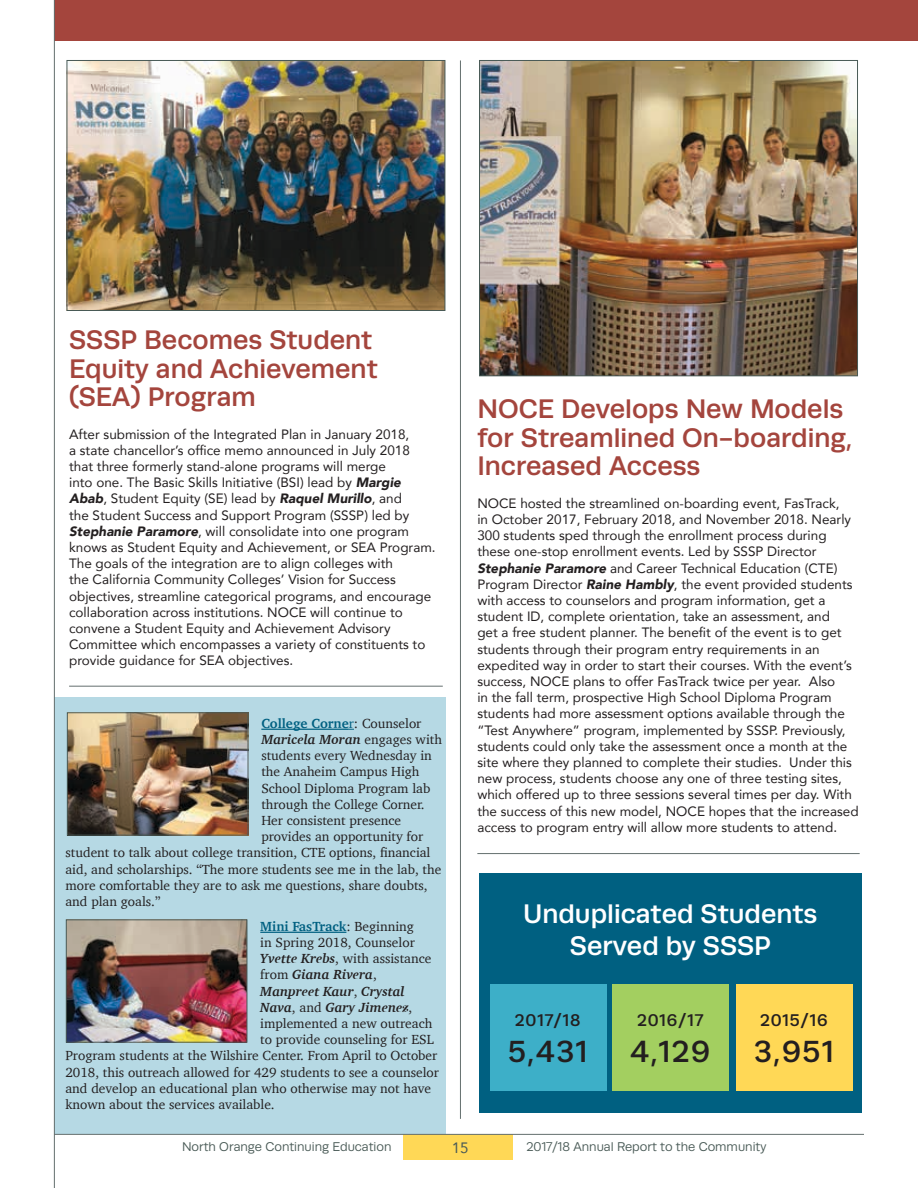
<style>
.page{position:relative;width:918px;height:1188px;background:#fff}
.page>*{position:absolute;margin:0;border:0;box-sizing:border-box;transform-origin:0 0}
.t1{font:500 30.6px "Runda";letter-spacing:.05em;color:#231f20}
.t2{font:500 27px/28.5px "Runda";color:#a4453d}
.t3{font:500 27px/32.4px "Runda";color:#fff;text-align:center}
.t4{font:500 17.1px "Runda";letter-spacing:.05em;color:#231f20}
.t5{font:15px "Avenir";color:#495a56}
.t6{font:13.5px/16.2px "Avenir";color:#231f20}
.t7{font:13.5px "Charter";color:#231f20}
.t8{font:italic 700 13.5px "Charter";color:#231f20}
.t9{font:700 13.5px "Charter";color:#006081}
.t10{font:12.75px "Runda";color:#495a56}
.s1{font-weight:900;font-style:italic}
.s2{font-weight:400}
.s3{font-weight:400;color:#231f20}
.s4{font-weight:400;font-style:normal}
.s5{font-weight:700;font-style:italic}
</style>
<div class="page">
<div style="left:54px;top:698px;width:392px;height:436px;background:#b6d9e4"></div>
<div style="left:480px;top:873px;width:382px;height:239px;background:#006081"></div>
<div style="left:54px;top:0;width:864px;height:40px;background:#a4453d"></div>
<hr style="left:0;top:0;width:1px;height:162px;background:#a4453d">
<hr style="left:260px;top:932px;width:86px;height:1px;background:#006081">
<hr style="left:261px;top:729px;width:88px;height:1px;background:#006081">
<div style="left:404px;top:1135px;width:109px;height:25px;background:#ffd856"></div>
<hr style="left:54px;top:1134px;width:810px;height:1px;background:#646f6e">
<div style="left:490px;top:985px;width:116px;height:106px;background:#3dafc8"></div>
<div style="left:613px;top:985px;width:116px;height:106px;background:#a3cf60"></div>
<div style="left:737px;top:985px;width:116px;height:106px;background:#ffd856"></div>
<img style="left:481px;top:62px;width:375px;height:312px">
<div style="left:479px;top:60px;width:379px;height:316px;border:1px solid #495a56"></div>
<img style="left:69px;top:62px;width:374px;height:247px">
<div style="left:67px;top:60px;width:378px;height:251px;border:1px solid #495a56"></div>
<img style="left:69px;top:714px;width:177px;height:120px">
<div style="left:67px;top:712px;width:181px;height:124px;border:1px solid #495a56"></div>
<img style="left:68px;top:921px;width:177px;height:120px">
<div style="left:66px;top:919px;width:181px;height:124px;border:1px solid #495a56"></div>
<hr style="left:69px;top:686px;width:374px;height:1px;background:#646f6e">
<hr style="left:477px;top:853px;width:383px;height:1px;background:#646f6e">
<hr style="left:460px;top:60px;width:1px;height:1059px;background:#646f6e">
<hr style="left:54px;top:0;width:1px;height:1188px;background:#646f6e">
<h2 class="t2" style="left:69px;top:326px;width:310px">SSSP Becomes Student<br>Equity and Achievement (SEA) Program</h2>
<p class="t6" style="left:69px;top:425px;width:368px">After submission of the Integrated Plan in January 2018,<br>a state chancellor’s office memo announced in July 2018 that three formerly stand-alone programs will merge<br>into one. The Basic Skills Initiative (BSI) lead by <span class="s1">Margie Abab</span>, Student Equity (SE) lead by <span class="s1">Raquel Murillo</span>, and<br>the Student Success and Support Program (SSSP) led by <span class="s1">Stephanie Paramore</span>, will consolidate into one program knows as Student Equity and Achievement, or SEA Program.<br>The goals of the integration are to align colleges with<br>the California Community Colleges’ Vision for Success objectives, streamline categorical programs, and encourage collaboration across institutions. NOCE will continue to convene a Student Equity and Achievement Advisory Committee which encompasses a variety of constituents to provide guidance for SEA objectives.</p>
<p class="t9" style="left:261px;top:711px;width:162px">College Corne<span class="s2">r</span><span class="s3">: Counselor</span></p>
<p class="t8" style="left:261px;top:728px;width:182px">Maricela Moran <span class="s4">engages with</span></p>
<p class="t7" style="left:261px;top:744px;width:172px">students every Wednesday in</p>
<p class="t7" style="left:261px;top:760px;width:160px">the Anaheim Campus High</p>
<p class="t7" style="left:261px;top:776px;width:170px">School Diploma Program lab</p>
<p class="t7" style="left:261px;top:793px;width:165px">through the College Corner.</p>
<p class="t7" style="left:261px;top:809px;width:141px">Her consistent presence</p>
<p class="t7" style="left:261px;top:825px;width:163px">provides an opportunity for</p>
<p class="t7" style="left:65px;top:841px;width:366px">student to talk about college transition, CTE options, financial</p>
<p class="t7" style="left:65px;top:857px;width:377px">aid, and scholarships. “The more students see me in the lab, the</p>
<p class="t7" style="left:65px;top:874px;width:364px">more comfortable they are to ask me questions, share doubts,</p>
<p class="t7" style="left:65px;top:890px;width:96px">and plan goals.”</p>
<p class="t9" style="left:260px;top:915px;width:155px">Mini FasTrack<span class="s3">: Beginning</span></p>
<p class="t7" style="left:260px;top:931px;width:156px">in Spring 2018, Counselor</p>
<p class="t7" style="left:260px;top:947px;width:173px"><span class="s5">Yvette Krebs</span>, with assistance</p>
<p class="t8" style="left:260px;top:963px;width:118px"><span class="s4">from</span> Giana Rivera<span class="s4">,</span></p>
<p class="t8" style="left:260px;top:979px;width:146px">Manpreet Kaur<span class="s4">,</span> Crystal</p>
<p class="t8" style="left:260px;top:996px;width:154px">Nava<span class="s4">, and</span> Gary Jimenez<span class="s4">,</span></p>
<p class="t7" style="left:260px;top:1012px;width:174px">implemented a new outreach</p>
<p class="t7" style="left:260px;top:1028px;width:175px">to provide counseling for ESL</p>
<p class="t7" style="left:65px;top:1044px;width:373px">Program students at the Wilshire Center. From April to October</p>
<p class="t7" style="left:65px;top:1060px;width:375px">2018, this outreach allowed for 429 students to see a counselor</p>
<p class="t7" style="left:65px;top:1077px;width:367px">and develop an educational plan who otherwise may not have</p>
<p class="t7" style="left:65px;top:1093px;width:211px">known about the services available.</p>
<h2 class="t2" style="left:477px;top:395px;width:376px">NOCE Develops New Models for Streamlined On-boarding,<br>Increased Access</h2>
<p class="t6" style="left:477px;top:495px;width:383px">NOCE hosted the streamlined on-boarding event, FasTrack,<br>in October 2017, February 2018, and November 2018. Nearly 300 students sped through the enrollment process during these one-stop enrollment events. Led by SSSP Director <span class="s1">Stephanie Paramore</span> and Career Technical Education (CTE)<br>Program Director <span class="s1">Raine Hambly</span>, the event provided students with access to counselors and program information, get a student ID, complete orientation, take an assessment, and<br>get a free student planner. The benefit of the event is to get students through their program entry requirements in an expedited way in order to start their courses. With the event’s success, NOCE plans to offer FasTrack twice per year. Also<br>in the fall term, prospective High School Diploma Program students had more assessment options available through the “Test Anywhere” program, implemented by SSSP. Previously, students could only take the assessment once a month at the site where they planned to complete their studies. Under this new process, students choose any one of three testing sites, which offered up to three sessions several times per day. With the success of this new model, NOCE hopes that the increased access to program entry will allow more students to attend.</p>
<h2 class="t3" style="left:523px;top:897px;width:296px">Unduplicated Students<br>Served by SSSP</h2>
<p class="t4" style="left:515px;top:1010px;width:67px">2017/18</p>
<h1 class="t1" style="left:508px;top:1034px;width:81px">5,431</h1>
<p class="t4" style="left:637px;top:1010px;width:68px">2016/17</p>
<h1 class="t1" style="left:631px;top:1034px;width:81px">4,129</h1>
<p class="t4" style="left:760px;top:1010px;width:69px">2015/16</p>
<h1 class="t1" style="left:754px;top:1034px;width:81px">3,951</h1>
<p class="t10" style="left:182px;top:1139px;width:211px">North Orange Continuing Education</p>
<p class="t5" style="left:452px;top:1136px;width:18px">15</p>
<p class="t10" style="left:527px;top:1139px;width:241px">2017/18 Annual Report to the Community</p>
</div>
